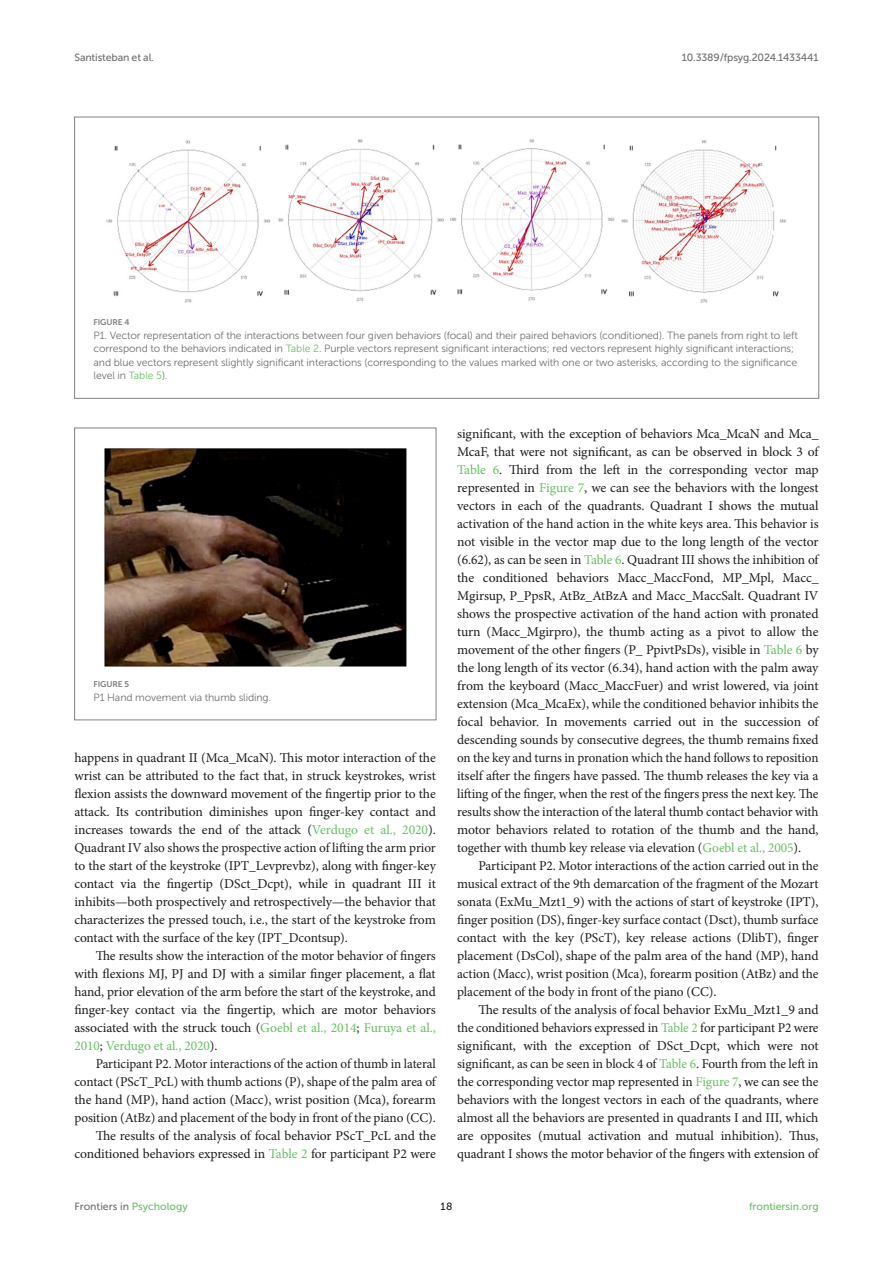
<style>
.page{position:relative;width:893px;height:1263px;background:#fff}
.page>*{position:absolute;margin:0;border:0;box-sizing:border-box;transform-origin:0 0}
.TEXT{font:13.5px/18px "Minion Pro";letter-spacing:-.005em;color:#1b1c1b;text-align:justify}
.FIG_LEG{font:10.5px/13.5px "Museo Sans 300";letter-spacing:-.01em;color:#706f70}
.t1{font:10.5px "Museo Sans 500";letter-spacing:-.015em;color:#706f70}
.t2{font:10.5px "Museo Sans 500";color:#65c161}
.t3{font:10.5px "Museo Sans 500";color:#1b1c1b}
.FIG_HD{font:8.25px "Museo Sans 700";letter-spacing:-.01em;color:#7e7f7f}
.s1{color:#65c161}
</style>
<div class="page">
<img style="left:106px;top:139px;width:681px;height:164px">
<img style="left:104px;top:448px;width:303px;height:219px">
<div style="left:74px;top:428px;width:362px;height:292px;border:1px solid #808285"></div>
<p class="t1" style="left:74px;top:51px;width:81px">Santisteban et al.</p>
<p class="t1" style="left:682px;top:51px;width:138px">10.3389/fpsyg.2024.1433441</p>
<p class="FIG_HD" style="left:94px;top:318px;width:37px">FIGURE 4</p>
<p class="FIG_LEG" style="left:94px;top:329px;width:706px">P1. Vector representation of the interactions between four given behaviors (focal) and their paired behaviors (conditioned). The panels from right to left correspond to the behaviors indicated in <span class="s1">Table 2</span>. Purple vectors represent significant interactions; red vectors represent highly significant interactions; and blue vectors represent slightly significant interactions (corresponding to the values marked with one or two asterisks, according to the significance level in <span class="s1">Table 5</span>).</p>
<p class="FIG_HD" style="left:94px;top:680px;width:37px">FIGURE 5</p>
<p class="FIG_LEG" style="left:94px;top:691px;width:179px">P1 Hand movement via thumb sliding.</p>
<p class="TEXT" style="left:74px;top:749px;width:363px">happens in quadrant II (Mca_McaN). This motor interaction of the wrist can be attributed to the fact that, in struck keystrokes, wrist flexion assists the downward movement of the fingertip prior to the attack. Its contribution diminishes upon finger-key contact and increases towards the end of the attack (<span class="s1">Verdugo et al., 2020</span>).<br>Quadrant IV also shows the prospective action of lifting the arm prior to the start of the keystroke (IPT_Levprevbz), along with finger-key contact via the fingertip (DSct_Dcpt), while in quadrant III it inhibits—both prospectively and retrospectively—the behavior that characterizes the pressed touch, i.e., the start of the keystroke from contact with the surface of the key (IPT_Dcontsup).</p>
<p class="TEXT" style="left:74px;top:947px;width:363px;text-indent:21px">The results show the interaction of the motor behavior of fingers with flexions MJ, PJ and DJ with a similar finger placement, a flat hand, prior elevation of the arm before the start of the keystroke, and finger-key contact via the fingertip, which are motor behaviors associated with the struck touch (<span class="s1">Goebl et al., 2014</span>; <span class="s1">Furuya et al., 2010</span>; <span class="s1">Verdugo et al., 2020</span>).</p>
<p class="TEXT" style="left:74px;top:1055px;width:363px;text-indent:21px">Participant P2. Motor interactions of the action of thumb in lateral contact (PScT_PcL) with thumb actions (P), shape of the palm area of the hand (MP), hand action (Macc), wrist position (Mca), forearm position (AtBz) and placement of the body in front of the piano (CC).</p>
<p class="TEXT" style="left:74px;top:1127px;width:363px;text-align:right">The results of the analysis of focal behavior PScT_PcL and the conditioned behaviors expressed in <span class="s1">Table 2</span> for participant P2 were</p>
<p class="TEXT" style="left:457px;top:425px;width:363px">significant, with the exception of behaviors Mca_McaN and Mca_ McaF, that were not significant, as can be observed in block 3 of <span class="s1">Table 6</span>. Third from the left in the corresponding vector map represented in <span class="s1">Figure 7</span>, we can see the behaviors with the longest vectors in each of the quadrants. Quadrant I shows the mutual activation of the hand action in the white keys area. This behavior is not visible in the vector map due to the long length of the vector (6.62), as can be seen in <span class="s1">Table 6</span>. Quadrant III shows the inhibition of the conditioned behaviors Macc_MaccFond, MP_Mpl, Macc_ Mgirsup, P_PpsR, AtBz_AtBzA and Macc_MaccSalt. Quadrant IV shows the prospective activation of the hand action with pronated turn (Macc_Mgirpro), the thumb acting as a pivot to allow the movement of the other fingers (P_ PpivtPsDs), visible in <span class="s1">Table 6</span> by the long length of its vector (6.34), hand action with the palm away from the keyboard (Macc_MaccFuer) and wrist lowered, via joint extension (Mca_McaEx), while the conditioned behavior inhibits the focal behavior. In movements carried out in the succession of descending sounds by consecutive degrees, the thumb remains fixed on the key and turns in pronation which the hand follows to reposition itself after the fingers have passed. The thumb releases the key via a lifting of the finger, when the rest of the fingers press the next key. The results show the interaction of the lateral thumb contact behavior with motor behaviors related to rotation of the thumb and the hand, together with thumb key release via elevation (<span class="s1">Goebl et al., 2005</span>).</p>
<p class="TEXT" style="left:457px;top:857px;width:363px;text-indent:21px">Participant P2. Motor interactions of the action carried out in the musical extract of the 9th demarcation of the fragment of the Mozart sonata (ExMu_Mzt1_9) with the actions of start of keystroke (IPT), finger position (DS), finger-key surface contact (Dsct), thumb surface contact with the key (PScT), key release actions (DlibT), finger placement (DsCol), shape of the palm area of the hand (MP), hand action (Macc), wrist position (Mca), forearm position (AtBz) and the placement of the body in front of the piano (CC).</p>
<p class="TEXT" style="left:457px;top:1001px;width:363px;text-indent:21px">The results of the analysis of focal behavior ExMu_Mzt1_9 and the conditioned behaviors expressed in <span class="s1">Table 2</span> for participant P2 were significant, with the exception of DSct_Dcpt, which were not significant, as can be seen in block 4 of <span class="s1">Table 6</span>. Fourth from the left in the corresponding vector map represented in <span class="s1">Figure 7</span>, we can see the behaviors with the longest vectors in each of the quadrants, where almost all the behaviors are presented in quadrants I and III, which are opposites (mutual activation and mutual inhibition). Thus, quadrant I shows the motor behavior of the fingers with extension of</p>
<p class="t1" style="left:74px;top:1200px;width:115px">Frontiers in <span class="s1">Psychology</span></p>
<p class="t3" style="left:440px;top:1200px;width:14px">18</p>
<p class="t2" style="left:749px;top:1200px;width:71px">frontiersin.org</p>
</div>
